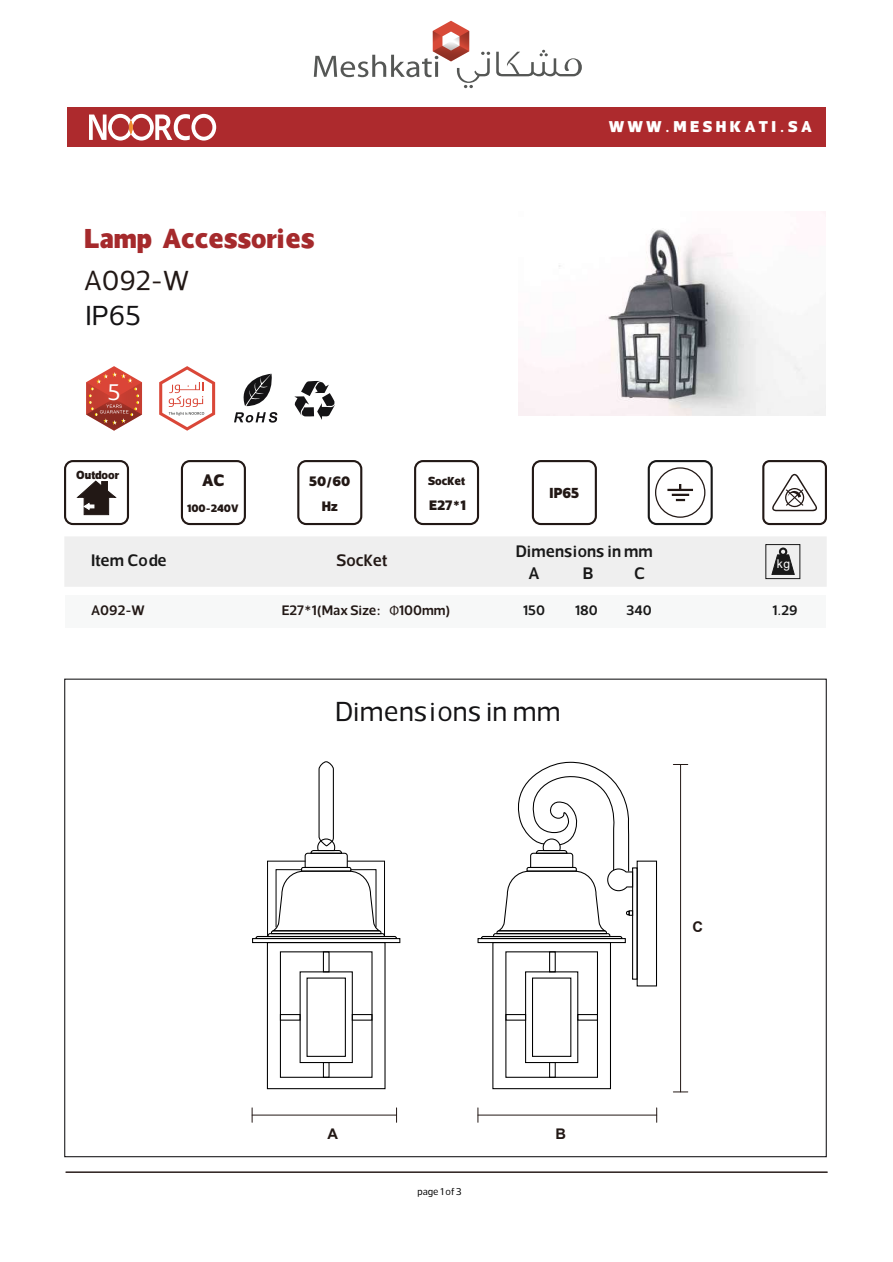
<style>
.page{position:relative;width:893px;height:1262px;background:#fff}
.page>*{position:absolute;margin:0;border:0;box-sizing:border-box;transform-origin:0 0}
.t1{font:42px "Somar";color:#141315}
.t2{font:42px "Somar";color:#a52a2c}
.t3{font:42px "Somar";color:#221815}
.t4{font:34.5px "Somar";color:#fff}
.t5{font:25.5px/21.3px "Somar";color:#181818}
.t6{font:25.5px "Somar";color:#221815}
.t7{font:24px "Somar";letter-spacing:.145em;color:#fff}
.t8{font:22.35px "Somar";color:#221815;scale:.94 1}
.t9{font:21px/25.2px "Somar";color:#221815;text-align:center}
.t10{font:21px "Somar";color:#181818}
.t11{font:18px "Somar";color:#221815}
.t12{font:16.5px "Somar";color:#221815}
.t13{font:15px "Somar";color:#000}
.t14{font:700 14.7px "Arial";color:#221815}
.t15{font:12.15px "Arial";color:#fff}
.s1{font-family:"Myriad Pro";font-size:13.5px}
</style>
<div class="page">
<svg style="left:159px;top:366px;width:56px;height:65px"></svg>
<svg style="left:86px;top:366px;width:56px;height:65px"></svg>
<svg style="left:234px;top:412px;width:43px;height:10px"></svg>
<svg style="left:243px;top:374px;width:29px;height:32px"></svg>
<svg style="left:294px;top:381px;width:41px;height:39px"></svg>
<div style="left:67px;top:107px;width:758px;height:40px;background:#ad2a2d"></div>
<svg style="left:496px;top:50px;width:86px;height:26px"></svg>
<svg style="left:314px;top:21px;width:176px;height:67px"></svg>
<div style="left:762px;top:460px;width:65px;height:65px;border:2px solid #221815;border-radius:6px"></div>
<svg style="left:772px;top:474px;width:45px;height:37px"></svg>
<div style="left:181px;top:460px;width:65px;height:65px;border:2px solid #221815;border-radius:8px"></div>
<div style="left:297px;top:460px;width:65px;height:65px;border:2px solid #221815;border-radius:8px"></div>
<div style="left:532px;top:460px;width:65px;height:65px;border:2px solid #221815;border-radius:8px"></div>
<svg style="left:77px;top:481px;width:39px;height:34px"></svg>
<div style="left:64px;top:460px;width:65px;height:65px;border:2px solid #221815;border-radius:8px"></div>
<div style="left:647px;top:460px;width:65px;height:65px;border:2px solid #181818;border-radius:8px"></div>
<div style="left:655px;top:467px;width:50px;height:51px;border:1px solid #221815;border-radius:50%"></div>
<svg style="left:668px;top:484px;width:24px;height:17px"></svg>
<div style="left:64px;top:536px;width:762px;height:51px;background:#efefef"></div>
<div style="left:66px;top:594px;width:759px;height:33px;background:#f7f8f8"></div>
<div style="left:765px;top:544px;width:35px;height:35px;border:1px solid #181818"></div>
<div style="left:778px;top:547px;width:9px;height:9px;border:2px solid #181818;border-radius:50%"></div>
<svg style="left:771px;top:554px;width:24px;height:21px"></svg>
<svg style="left:673px;top:764px;width:14px;height:1px"></svg>
<svg style="left:673px;top:1091px;width:14px;height:1px"></svg>
<hr style="left:680px;top:764px;width:1px;height:328px;background:#231815">
<svg style="left:252px;top:1107px;width:1px;height:15px"></svg>
<svg style="left:396px;top:1107px;width:1px;height:15px"></svg>
<hr style="left:252px;top:1114px;width:144px;height:1px;background:#231815">
<svg style="left:477px;top:1107px;width:1px;height:15px"></svg>
<svg style="left:656px;top:1107px;width:1px;height:15px"></svg>
<hr style="left:478px;top:1114px;width:178px;height:1px;background:#231815">
<div style="left:414px;top:460px;width:65px;height:65px;border:2px solid #221815;border-radius:8px"></div>
<svg style="left:89px;top:114px;width:127px;height:27px"></svg>
<img style="left:519px;top:211px;width:306px;height:204px">
<div style="left:636px;top:860px;width:21px;height:126px;border:1px solid #000"></div>
<div style="left:492px;top:942px;width:119px;height:147px;border:1px solid #000"></div>
<div style="left:505px;top:951px;width:93px;height:126px;border:1px solid #000"></div>
<div style="left:525px;top:971px;width:53px;height:92px;border:1px solid #000"></div>
<div style="left:532px;top:977px;width:39px;height:80px;border:1px solid #000"></div>
<div style="left:505px;top:1014px;width:21px;height:6px;border:1px solid #000"></div>
<div style="left:577px;top:1014px;width:21px;height:6px;border:1px solid #000"></div>
<svg style="left:480px;top:761px;width:153px;height:178px"></svg>
<svg style="left:255px;top:761px;width:142px;height:178px"></svg>
<div style="left:267px;top:942px;width:118px;height:147px;border:1px solid #000"></div>
<div style="left:280px;top:951px;width:92px;height:126px;border:1px solid #000"></div>
<div style="left:299px;top:971px;width:54px;height:92px;border:1px solid #000"></div>
<div style="left:306px;top:977px;width:40px;height:80px;border:1px solid #000"></div>
<div style="left:280px;top:1014px;width:20px;height:6px;border:1px solid #000"></div>
<div style="left:352px;top:1014px;width:20px;height:6px;border:1px solid #000"></div>
<div style="left:549px;top:951px;width:6px;height:21px;border:1px solid #000"></div>
<div style="left:549px;top:1062px;width:6px;height:15px;border:1px solid #000"></div>
<div style="left:323px;top:951px;width:6px;height:21px;border:1px solid #000"></div>
<div style="left:323px;top:1062px;width:6px;height:15px;border:1px solid #000"></div>
<p class="t7" style="left:609px;top:110px;width:204px">WWW.MESHKATI.SA</p>
<h1 class="t2" style="left:84px;top:210px;width:232px">Lamp Accessories</h1>
<h1 class="t3" style="left:84px;top:251px;width:106px">A092-W</h1>
<h1 class="t1" style="left:86px;top:286px;width:57px">IP65</h1>
<h2 class="t4" style="left:108px;top:368px;width:14px">5</h2>
<p class="t11" style="left:76px;top:462px;width:44px">Outdoor</p>
<p class="t6" style="left:202px;top:463px;width:24px">AC</p>
<p class="t12" style="left:187px;top:496px;width:53px">100-240V</p>
<p class="t9" style="left:309px;top:467px;width:43px">50/60<br>Hz</p>
<p class="t8" style="left:549px;top:478px;width:33px">IP65</p>
<p class="t11" style="left:428px;top:469px;width:39px">Socket</p>
<p class="t9" style="left:429px;top:492px;width:38px">E27*1</p>
<p class="t5" style="left:91px;top:548px;width:77px">Item Code</p>
<p class="t9" style="left:91px;top:596px;width:55px">A092-W</p>
<p class="t6" style="left:336px;top:543px;width:52px">Socket</p>
<p class="t9" style="left:282px;top:596px;width:171px">E27*1(Max Size: <span class="s1">Φ</span>100mm)</p>
<p class="t5" style="left:528px;top:539px;width:126px;text-indent:-13px">Dimens ons in mm<br>A</p>
<p class="t5" style="left:573px;top:539px;width:6px">i</p>
<p class="t5" style="left:634px;top:561px;width:12px">C</p>
<p class="t5" style="left:582px;top:561px;width:12px">B</p>
<p class="t10" style="left:575px;top:596px;width:24px">180</p>
<p class="t10" style="left:523px;top:596px;width:23px">150</p>
<p class="t10" style="left:626px;top:596px;width:27px">340</p>
<h1 class="t1" style="left:335px;top:683px;width:227px">Dimensions in mm</h1>
<p class="t15" style="left:776px;top:555px;width:15px">kg</p>
<p class="t10" style="left:772px;top:596px;width:26px">1.29</p>
<p class="t14" style="left:327px;top:1123px;width:12px">A</p>
<p class="t14" style="left:555px;top:1123px;width:12px">B</p>
<p class="t13" style="left:417px;top:1181px;width:46px">page 1 of 3</p>
<p class="t14" style="left:692px;top:916px;width:12px">C</p>
</div>
